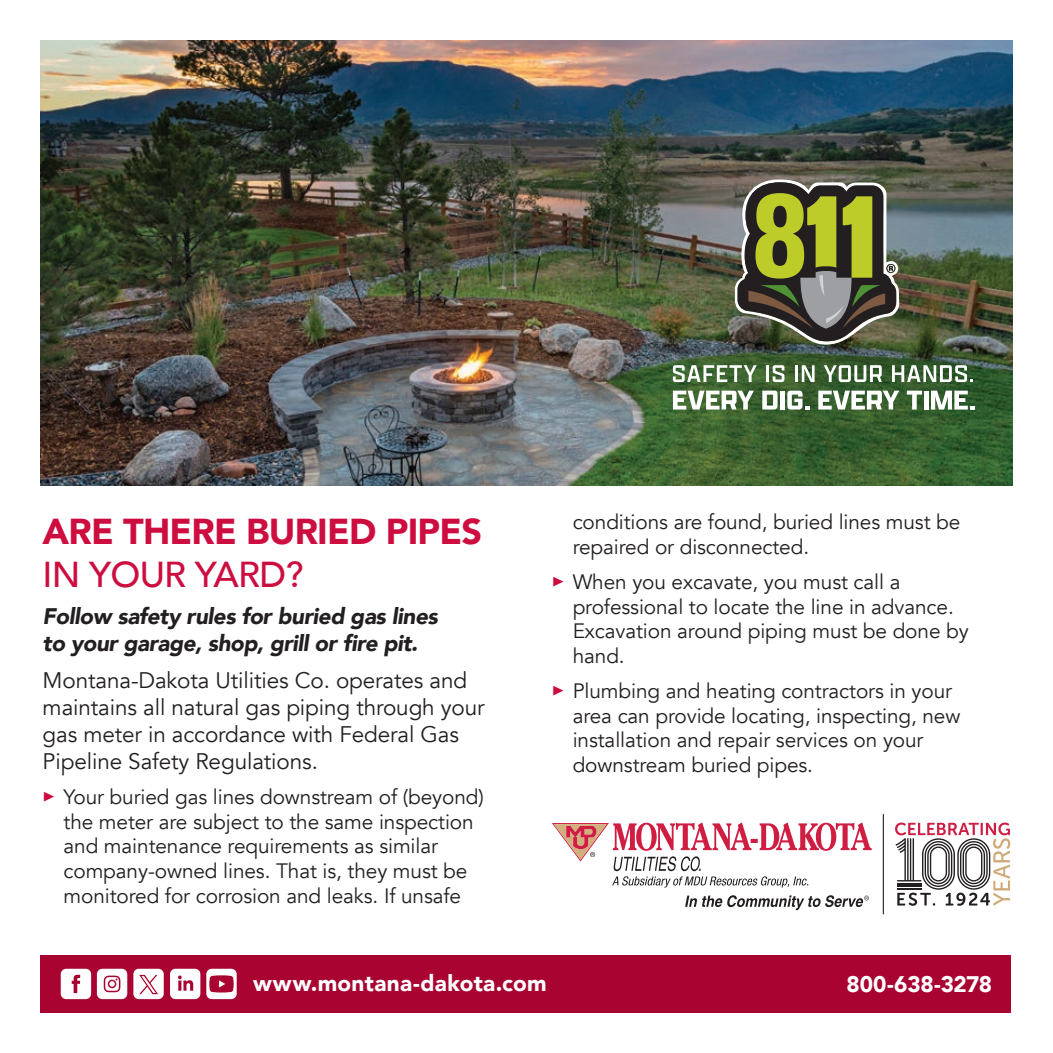
<style>
.page{position:relative;width:1053px;height:1053px;background:#fff}
.page>*{position:absolute;margin:0;border:0;box-sizing:border-box;transform-origin:0 0}
.t1{font:900 36px "Avenir";letter-spacing:-.02em;color:#cd0d40}
.t2{font:500 36px "Avenir";letter-spacing:-.02em;color:#cd0d40}
.t3{font:22.5px/27px "Avenir";letter-spacing:-.005em;color:#231f20}
.t4{font:italic 900 22.5px/27px "Avenir";letter-spacing:-.02em;color:#231f20}
.t5{font:900 22.5px "Avenir";letter-spacing:.01em;color:#fff}
.t6{font:900 22.5px "Avenir";letter-spacing:-.015em;color:#fff}
.t7{font:20.7px/24.8px "Avenir";letter-spacing:-.005em;color:#231f20}
.s1{font-family:"Minion Pro";color:#cd0d40}
</style>
<div class="page">
<img style="left:40px;top:40px;width:972px;height:446px">
<div style="left:40px;top:955px;width:971px;height:57px;background:#a80331"></div>
<svg style="left:133px;top:969px;width:31px;height:30px"></svg>
<svg style="left:61px;top:969px;width:30px;height:30px"></svg>
<svg style="left:97px;top:969px;width:30px;height:30px"></svg>
<svg style="left:170px;top:969px;width:30px;height:30px"></svg>
<svg style="left:206px;top:969px;width:31px;height:30px"></svg>
<svg style="left:735px;top:180px;width:164px;height:165px;background:#6e7146"></svg>
<svg style="left:673px;top:365px;width:84px;height:17px"></svg>
<hr style="left:766px;top:365px;width:3px;height:17px;background:#fff">
<svg style="left:773px;top:365px;width:11px;height:17px"></svg>
<hr style="left:795px;top:365px;width:3px;height:17px;background:#fff">
<svg style="left:802px;top:365px;width:13px;height:17px"></svg>
<svg style="left:824px;top:365px;width:58px;height:17px"></svg>
<svg style="left:892px;top:365px;width:81px;height:17px"></svg>
<svg style="left:673px;top:391px;width:81px;height:19px"></svg>
<svg style="left:762px;top:391px;width:16px;height:19px"></svg>
<div style="left:780px;top:391px;width:5px;height:19px;background:#fff"></div>
<svg style="left:787px;top:391px;width:22px;height:19px"></svg>
<svg style="left:818px;top:391px;width:81px;height:19px"></svg>
<svg style="left:907px;top:391px;width:15px;height:19px"></svg>
<hr style="left:924px;top:391px;width:4px;height:19px;background:#fff">
<svg style="left:931px;top:391px;width:43px;height:19px"></svg>
<hr style="left:883px;top:814px;width:1px;height:100px;background:#040503">
<svg style="left:895px;top:823px;width:115px;height:83px"></svg>
<svg style="left:685px;top:895px;width:184px;height:15px"></svg>
<svg style="left:552px;top:823px;width:320px;height:65px"></svg>
<h1 class="t1" style="left:43px;top:501px;width:441px">ARE THERE BURIED PIPES</h1>
<h1 class="t2" style="left:43px;top:543px;width:262px">IN YOUR YARD?</h1>
<p class="t4" style="left:43px;top:602px;width:397px">Follow safety rules for buried gas lines to your garage, shop, grill or fire pit.</p>
<p class="t3" style="left:43px;top:667px;width:444px">Montana-Dakota Utilities Co. operates and maintains all natural gas piping through your gas meter in accordance with Federal Gas Pipeline Safety Regulations.</p>
<p class="t7" style="left:64px;top:785px;width:422px;text-indent:-21px"><span class="s1">▶</span> Your buried gas lines downstream of (beyond) the meter are subject to the same inspection and maintenance requirements as similar company-owned lines. That is, they must be monitored for corrosion and leaks. If unsafe</p>
<p class="t7" style="left:573px;top:510px;width:389px">conditions are found, buried lines must be repaired or disconnected.</p>
<p class="t7" style="left:573px;top:570px;width:398px;text-indent:-21px"><span class="s1">▶</span> When you excavate, you must call a professional to locate the line in advance.<br>Excavation around piping must be done by hand.</p>
<p class="t7" style="left:573px;top:679px;width:389px;text-indent:-21px"><span class="s1">▶</span> Plumbing and heating contractors in your area can provide locating, inspecting, new installation and repair services on your downstream buried pipes.</p>
<p class="t5" style="left:253px;top:964px;width:295px">www.montana-dakota.com</p>
<p class="t6" style="left:847px;top:965px;width:147px">800-638-3278</p>
</div>
